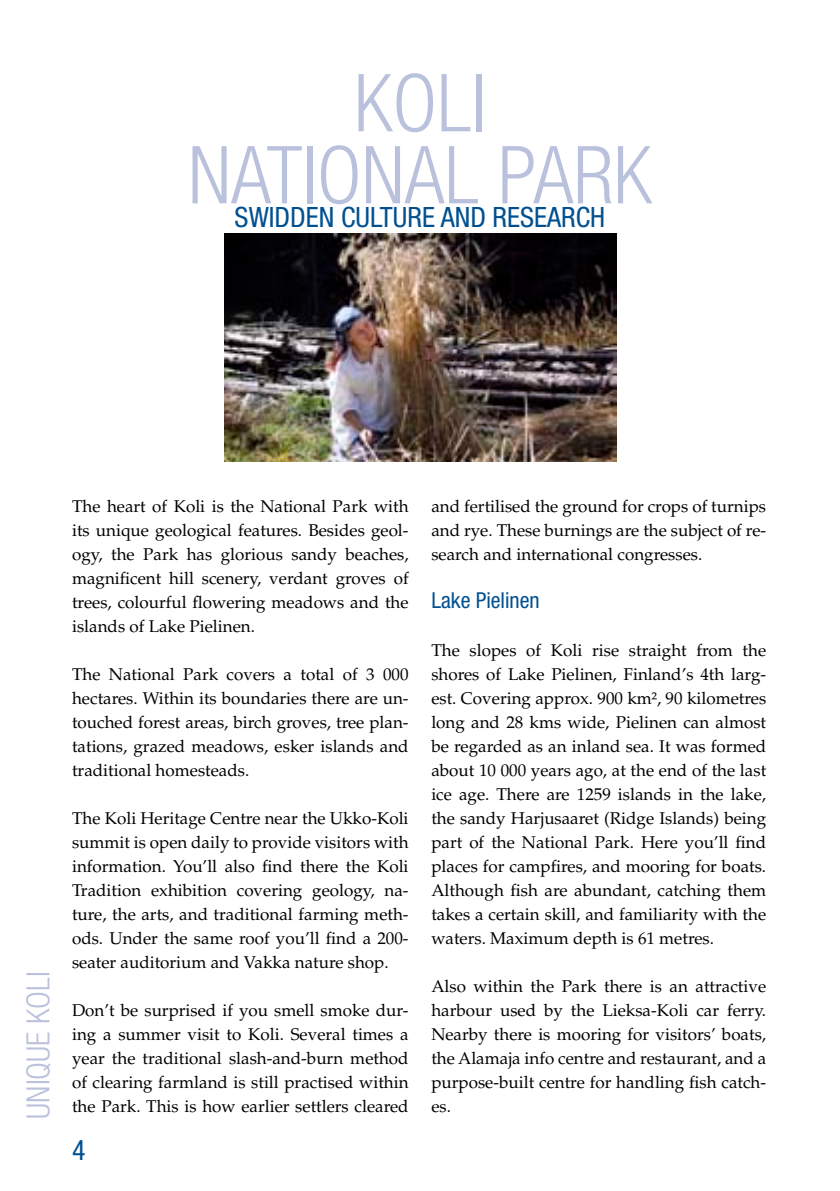
<style>
.page{position:relative;width:840px;height:1191px;background:#fff}
.page>*{position:absolute;margin:0;border:0;box-sizing:border-box;transform-origin:0 0}
.t1{font:300 condensed 80px/72px "Helvetica Neue LT";color:#b9c1dc;text-align:center}
.t2{font:300 condensed 32px "Helvetica Neue LT";color:#b9c1dc}
.t3{font:condensed 28px "Helvetica Neue LT";color:#005091}
.t4{font:condensed 22px "Helvetica Neue LT";color:#005091}
.t5{font:17px/24px "Palatino";color:#000;text-align:justify}
</style>
<div class="page">
<img style="left:224px;top:234px;width:392px;height:227px">
<h1 class="t1" style="left:188px;top:66px;width:461px">KOLI<br>NATIONAL PARK</h1>
<h3 class="t3" style="left:234px;top:201px;width:369px">SWIDDEN CULTURE AND RESEARCH</h3>
<h2 class="t2" style="left:20px;top:1118px;width:149px;rotate:-90deg">UNIQUE KOLI</h2>
<p class="t5" style="left:72px;top:494px;width:338px">The heart of Koli is the National Park with its unique geological features. Besides geol&shy;ogy, the Park has glorious sandy beaches, magnificent hill scenery, verdant groves of trees, colourful flowering meadows and the islands of Lake Pielinen.</p>
<p class="t5" style="left:72px;top:662px;width:338px">The National Park covers a total of 3 000 hectares. Within its boundaries there are un&shy;touched forest areas, birch groves, tree plan&shy;tations, grazed meadows, esker islands and traditional homesteads.</p>
<p class="t5" style="left:72px;top:806px;width:338px">The Koli Heritage Centre near the Ukko-Koli summit is open daily to provide visitors with information. You’ll also find there the Koli Tradition exhibition covering geology, na&shy;ture, the arts, and traditional farming meth&shy;ods. Under the same roof you’ll find a 200- seater auditorium and Vakka nature shop.</p>
<p class="t5" style="left:72px;top:998px;width:338px">Don’t be surprised if you smell smoke dur&shy;ing a summer visit to Koli. Several times a year the traditional slash-and-burn method of clearing farmland is still practised within the Park. This is how earlier settlers cleared</p>
<p class="t5" style="left:431px;top:494px;width:336px">and fertilised the ground for crops of turnips and rye. These burnings are the subject of re&shy;search and international congresses.</p>
<p class="t4" style="left:431px;top:587px;width:110px">LAKE PIELINEN</p>
<p class="t5" style="left:431px;top:638px;width:336px">The slopes of Koli rise straight from the shores of Lake Pielinen, Finland’s 4th larg&shy;est. Covering approx. 900 km², 90 kilometres long and 28 kms wide, Pielinen can almost be regarded as an inland sea. It was formed about 10 000 years ago, at the end of the last ice age. There are 1259 islands in the lake, the sandy Harjusaaret (Ridge Islands) being part of the National Park. Here you’ll find places for campfires, and mooring for boats.<br>Although fish are abundant, catching them takes a certain skill, and familiarity with the waters. Maximum depth is 61 metres.</p>
<p class="t5" style="left:431px;top:974px;width:336px">Also within the Park there is an attractive harbour used by the Lieksa-Koli car ferry.<br>Nearby there is mooring for visitors’ boats, the Alamaja info centre and restaurant, and a purpose-built centre for handling fish catch&shy;es.</p>
</div>
